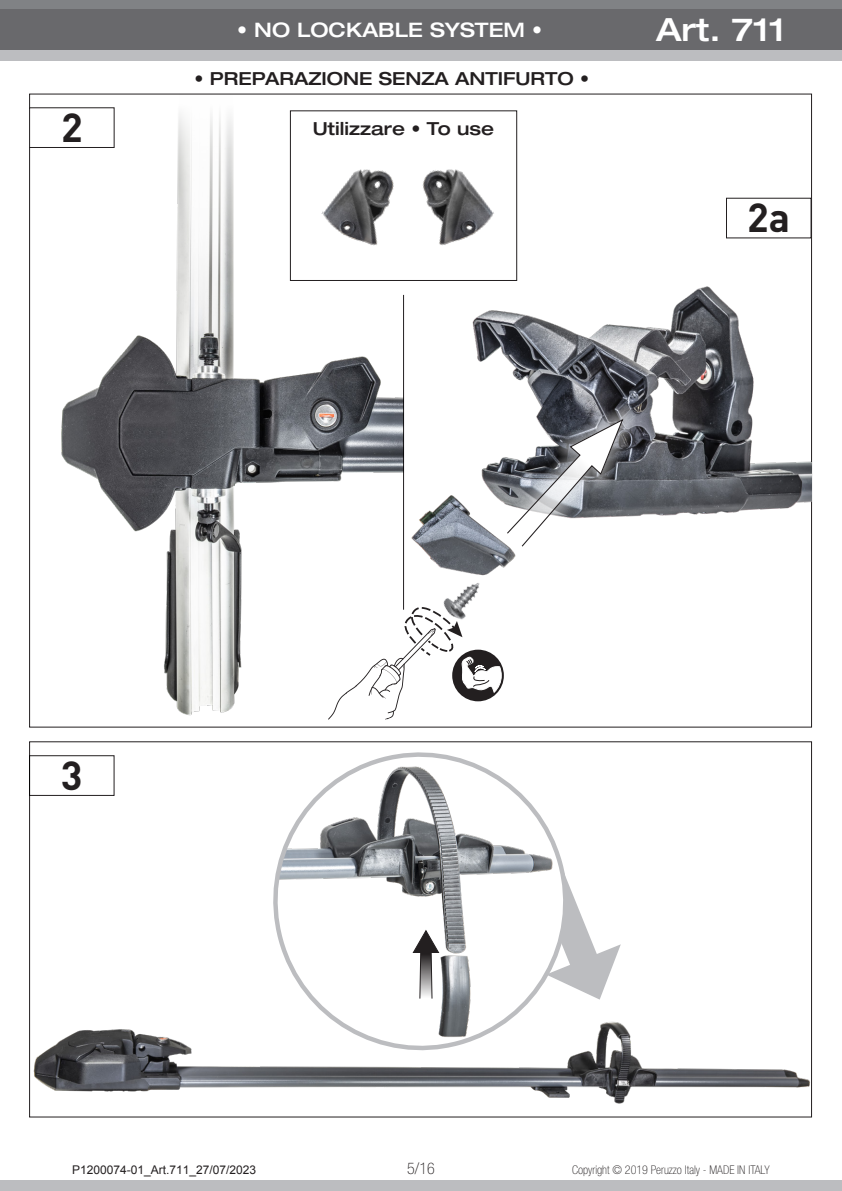
<style>
.page{position:relative;width:842px;height:1191px;background:#fff}
.page>*{position:absolute;margin:0;border:0;box-sizing:border-box;transform-origin:0 0}
.t1{font:700 40px "DIN";color:#231f20}
.t2{font:500 expanded 32px "Helvetica Neue";color:#fff}
.t3{font:500 expanded 20px "Helvetica Neue";color:#fff}
.t4{font:500 expanded 18px "Helvetica Neue";color:#231f20}
.t5{font:100 condensed 16px "Helvetica Neue";color:#231f20}
.t6{font:100 condensed 12px "Helvetica Neue";color:#231f20}
.t7{font:12px "Arial";color:#231f20}
</style>
<div class="page">
<div style="left:0;top:1180px;width:842px;height:11px;background:#bcbdc0"></div>
<div style="left:0;top:0;width:842px;height:10px;background:#808285"></div>
<div style="left:0;top:50px;width:842px;height:10px;background:#bcbdc0"></div>
<div style="left:0;top:10px;width:842px;height:40px;background:#69696c"></div>
<img style="left:33px;top:998px;width:780px;height:109px">
<svg style="left:587px;top:930px;width:40px;height:82px"></svg>
<div style="left:29px;top:755px;width:85px;height:40px;border:1px solid #231f20"></div>
<img style="left:29px;top:94px;width:375px;height:634px">
<svg style="left:254px;top:752px;width:333px;height:312px"></svg>
<svg style="left:412px;top:928px;width:28px;height:71px"></svg>
<img style="left:411px;top:273px;width:401px;height:314px">
<svg style="left:478px;top:384px;width:181px;height:190px"></svg>
<svg style="left:328px;top:606px;width:176px;height:122px"></svg>
<hr style="left:403px;top:295px;width:1px;height:314px;background:#231f20">
<div style="left:290px;top:111px;width:227px;height:170px;border:1px solid #231f20"></div>
<img style="left:422px;top:169px;width:72px;height:77px">
<img style="left:316px;top:156px;width:86px;height:94px">
<img style="left:428px;top:573px;width:64px;height:57px">
<p class="t1" style="left:61px;top:101px;width:23px">2</p>
<p class="t3" style="left:237px;top:18px;width:306px">• NO LOCKABLE SYSTEM •</p>
<h2 class="t2" style="left:656px;top:10px;width:131px">Art. 711</h2>
<p class="t4" style="left:195px;top:68px;width:396px">• PREPARAZIONE SENZA ANTIFURTO •</p>
<p class="t4" style="left:313px;top:118px;width:183px">Utilizzare • To use</p>
<p class="t1" style="left:747px;top:192px;width:45px">2a</p>
<p class="t1" style="left:61px;top:749px;width:23px">3</p>
<p class="t7" style="left:72px;top:1162px;width:186px">P1200074-01_Art.711_27/07/2023</p>
<p class="t5" style="left:407px;top:1159px;width:29px">5/16</p>
<p class="t6" style="left:572px;top:1163px;width:199px">Copyright © 2019 Peruzzo Italy - MADE IN ITALY</p>
</div>
